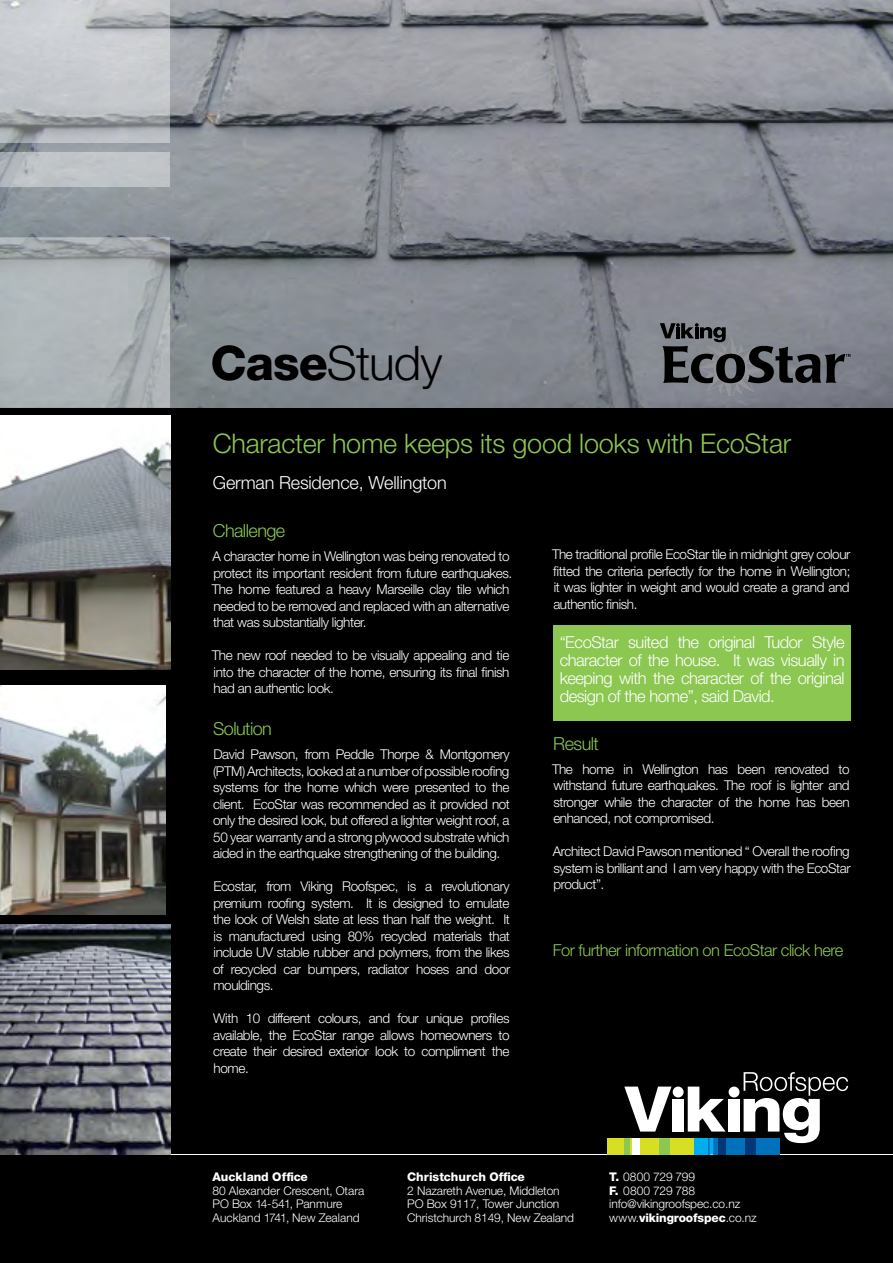
<style>
.page{position:relative;width:893px;height:1263px;background:#000}
.page>*{position:absolute;margin:0;border:0;box-sizing:border-box;transform-origin:0 0}
.t1{font:300 47.7px "Helvetica Neue";letter-spacing:-.02em;color:#000}
.t2{font:300 27px "Helvetica Neue";letter-spacing:-.01em;color:#8bc751}
.t3{font:300 18px "Helvetica Neue";letter-spacing:-.01em;color:#fff}
.t4{font:300 18px "Helvetica Neue";letter-spacing:-.03em;color:#8bc751}
.t5{font:300 16.5px/18px "Helvetica Neue";letter-spacing:-.03em;color:#fff;text-align:justify}
.t6{font:300 16.5px "Helvetica Neue";letter-spacing:-.03em;color:#8bc751}
.t7{font:300 13.5px/16.5px "Helvetica Neue";letter-spacing:-.03em;color:#fff;text-align:justify}
.t8{font:300 12px/13.5px "Helvetica Neue";letter-spacing:-.01em;color:#fff}
.t9{font:800 12px "Helvetica Neue";letter-spacing:-.01em;color:#fff}
.s1{font-weight:800}
</style>
<div class="page">
<img style="left:0;top:0;width:893px;height:407px">
<svg style="left:0;top:0;width:170px;height:143px;background:#bec1c5"></svg>
<svg style="left:0;top:153px;width:170px;height:34px;background:#bdc1c5"></svg>
<svg style="left:0;top:237px;width:170px;height:171px;background:#aab0b3"></svg>
<svg style="left:660px;top:323px;width:190px;height:72px"></svg>
<img style="left:0;top:685px;width:166px;height:230px">
<img style="left:0;top:416px;width:170px;height:253px">
<hr style="left:0;top:1154px;width:893px;height:1px;background:#fff">
<div style="left:728px;top:1099px;width:12px;height:32px;background:#fff"></div>
<div style="left:729px;top:1086px;width:10px;height:11px;background:#fff;border-radius:50%"></div>
<svg style="left:688px;top:1086px;width:37px;height:45px"></svg>
<div style="left:672px;top:1099px;width:12px;height:32px;background:#fff"></div>
<div style="left:673px;top:1086px;width:11px;height:11px;background:#fff;border-radius:50%"></div>
<svg style="left:624px;top:1086px;width:47px;height:45px"></svg>
<svg style="left:744px;top:1072px;width:104px;height:71px"></svg>
<div style="left:713px;top:1138px;width:5px;height:16px;background:#0072bc"></div>
<div style="left:726px;top:1138px;width:19px;height:16px;background:#0072bc"></div>
<div style="left:755px;top:1138px;width:25px;height:16px;background:#0072bc"></div>
<div style="left:693px;top:1138px;width:15px;height:16px;background:#00aeef"></div>
<div style="left:608px;top:1138px;width:17px;height:16px;background:#d7df23"></div>
<svg style="left:630px;top:1138px;width:2px;height:16px"></svg>
<div style="left:640px;top:1138px;width:20px;height:16px;background:#d7df23"></div>
<div style="left:670px;top:1138px;width:23px;height:16px;background:#d7df23"></div>
<svg style="left:708px;top:1138px;width:5px;height:16px"></svg>
<div style="left:625px;top:1138px;width:5px;height:16px;background:#8bc751"></div>
<div style="left:745px;top:1138px;width:10px;height:16px;background:#043776"></div>
<div style="left:660px;top:1138px;width:10px;height:16px;background:#8bc751"></div>
<div style="left:718px;top:1138px;width:8px;height:16px;background:#043776"></div>
<div style="left:632px;top:1138px;width:8px;height:16px;background:#fff"></div>
<img style="left:0;top:924px;width:170px;height:230px">
<div style="left:553px;top:625px;width:297px;height:96px;background:#8bc751"></div>
<h1 class="t1" style="left:210px;top:334px;width:233px"><span class="s1">Case</span>Study</h1>
<h2 class="t2" style="left:213px;top:427px;width:580px">Character home keeps its good looks with EcoStar</h2>
<h3 class="t3" style="left:213px;top:471px;width:235px">German Residence, Wellington</h3>
<h3 class="t4" style="left:213px;top:520px;width:74px">Challenge</h3>
<p class="t7" style="left:212px;top:548px;width:302px;text-align:left">A character home in Wellington was being renovated to protect its important resident from future earthquakes.<br>The home featured a heavy Marseille clay tile which needed to be removed and replaced with an alternative that was substantially lighter.</p>
<p class="t7" style="left:212px;top:647px;width:299px">The new roof needed to be visually appealing and tie into the character of the home, ensuring its final finish had an authentic look.</p>
<h3 class="t4" style="left:213px;top:718px;width:60px">Solution</h3>
<p class="t7" style="left:213px;top:746px;width:298px">David Pawson, from Peddle Thorpe &amp; Montgomery (PTM) Architects, looked at a number of possible roofing systems for the home which were presented to the client. EcoStar was recommended as it provided not only the desired look, but offered a lighter weight roof, a 50 year warranty and a strong plywood substrate which aided in the earthquake strengthening of the building.</p>
<p class="t7" style="left:213px;top:878px;width:299px">Ecostar, from Viking Roofspec, is a revolutionary premium roofing system. It is designed to emulate the look of Welsh slate at less than half the weight. It is manufactured using 80% recycled materials that include UV stable rubber and polymers, from the likes of recycled car bumpers, radiator hoses and door mouldings.</p>
<p class="t7" style="left:213px;top:1010px;width:298px">With 10 different colours, and four unique profiles available, the EcoStar range allows homeowners to create their desired exterior look to compliment the home.</p>
<p class="t7" style="left:552px;top:546px;width:300px">The traditional profile EcoStar tile in midnight grey colour fitted the criteria perfectly for the home in Wellington; it was lighter in weight and would create a grand and authentic finish.</p>
<p class="t5" style="left:560px;top:633px;width:286px">“EcoStar suited the original Tudor Style character of the house. It was visually in keeping with the character of the original design of the home”, said David.</p>
<h3 class="t4" style="left:553px;top:732px;width:47px">Result</h3>
<p class="t7" style="left:552px;top:760px;width:299px">The home in Wellington has been renovated to withstand future earthquakes. The roof is lighter and stronger while the character of the home has been enhanced, not compromised.</p>
<p class="t7" style="left:553px;top:843px;width:299px">Architect David Pawson mentioned “ Overall the roofing system is brilliant and I am very happy with the EcoStar product”.</p>
<p class="t6" style="left:553px;top:940px;width:292px">For further information on EcoStar click here</p>
<p class="t9" style="left:213px;top:1170px;width:97px">Auckland Office</p>
<p class="t8" style="left:213px;top:1183px;width:153px">80 Alexander Crescent, Otara<br>PO Box 14-541, Panmure<br>Auckland 1741, New Zealand</p>
<p class="t9" style="left:407px;top:1170px;width:119px">Christchurch Office</p>
<p class="t8" style="left:407px;top:1183px;width:168px">2 Nazareth Avenue, Middleton<br>PO Box 9117, Tower Junction<br>Christchurch 8149, New Zealand</p>
<p class="t8" style="left:609px;top:1170px;width:149px"><span class="s1">T.</span> 0800 729 799<br><span class="s1">F.</span> 0800 729 788 info@vikingroofspec.co.nz www.<span class="s1">vikingroofspec</span>.co.nz</p>
</div>
